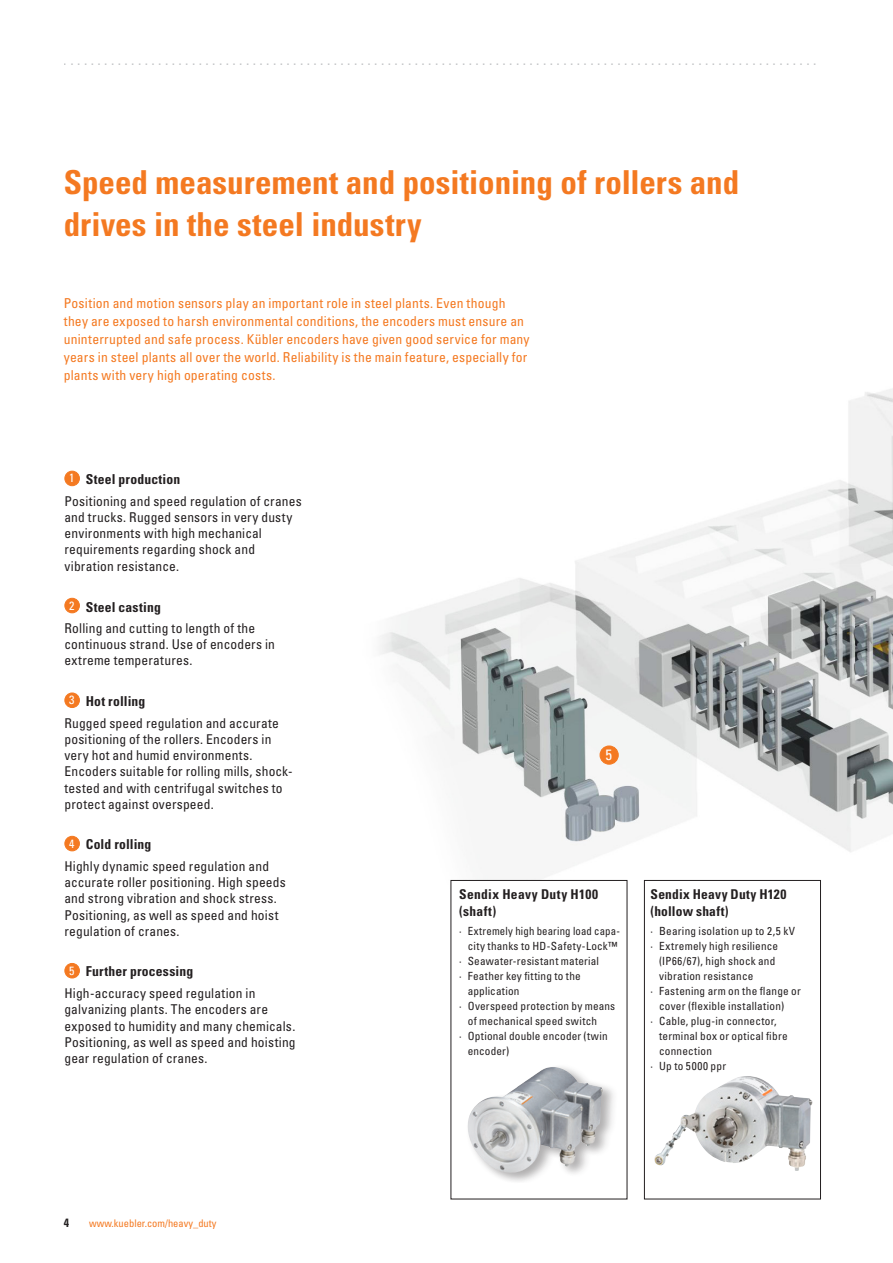
<style>
.page{position:relative;width:893px;height:1263px;background:#fff}
.page>*{position:absolute;margin:0;border:0;box-sizing:border-box;transform-origin:0 0}
.t1{font:700 condensed 33px/42px "Univers LT Std";color:#f47921}
.t2{font:condensed 15px "Univers LT Std";color:#9d9fa2}
.t3{font:condensed 15px "Univers";color:#fff}
.t4{font:condensed 13.65px/18px "Univers LT Std";letter-spacing:.015em;color:#f47921}
.t5{font:700 condensed 13.65px "Univers LT Std";letter-spacing:.015em;color:#231f20}
.t6{font:condensed 13.5px/16.2px "Univers LT Std";letter-spacing:.015em;color:#231f20}
.t7{font:700 condensed 13.5px/16.5px "Univers LT Std";letter-spacing:.02em;color:#231f20}
.t8{font:condensed 12px "Univers";color:#fff}
.t9{font:700 condensed 12px "Univers";color:#231f20}
.t10{font:condensed 11.25px/15px "Univers LT Std";letter-spacing:.02em;color:#231f20}
.t11{font:condensed 10.5px "Univers LT Std";color:#f47921}
</style>
<div class="page">
<img style="left:380px;top:389px;width:513px;height:597px">
<div style="left:600px;top:746px;width:18px;height:18px;background:#f47921;border-radius:50%"></div>
<div style="left:600px;top:745px;width:19px;height:20px;border:1px solid #f47921;border-radius:50%"></div>
<div style="left:644px;top:880px;width:176px;height:319px;background:#fff"></div>
<img style="left:654px;top:1077px;width:90px;height:88px">
<div style="left:644px;top:880px;width:177px;height:319px;border:1px solid #231f20"></div>
<div style="left:451px;top:880px;width:176px;height:319px;background:#fff"></div>
<div style="left:468px;top:1063px;width:151px;height:119px;background:#231f20;opacity:.2"></div>
<img style="left:467px;top:1067px;width:136px;height:109px">
<div style="left:65px;top:471px;width:14px;height:15px;background:#f47921;border-radius:50%"></div>
<div style="left:64px;top:471px;width:16px;height:15px;border:1px solid #f47921;border-radius:50%"></div>
<div style="left:65px;top:598px;width:14px;height:15px;background:#f47921;border-radius:50%"></div>
<div style="left:64px;top:598px;width:16px;height:15px;border:1px solid #f47921;border-radius:50%"></div>
<div style="left:65px;top:693px;width:14px;height:14px;background:#f47921;border-radius:50%"></div>
<div style="left:64px;top:693px;width:16px;height:15px;border:1px solid #f47921;border-radius:50%"></div>
<div style="left:65px;top:836px;width:14px;height:15px;background:#f47921;border-radius:50%"></div>
<div style="left:64px;top:836px;width:16px;height:15px;border:1px solid #f47921;border-radius:50%"></div>
<div style="left:65px;top:963px;width:14px;height:15px;background:#f47921;border-radius:50%"></div>
<div style="left:64px;top:963px;width:16px;height:15px;border:1px solid #f47921;border-radius:50%"></div>
<p class="t2" style="left:64px;top:50px;width:754px">. . . . . . . . . . . . . . . . . . . . . . . . . . . . . . . . . . . . . . . . . . . . . . . . . . . . . . . . . . . . . . . . . . . . . . . . . . . . . . . . . . . . . . . . . . . . . . . . . . . . . . . . . . . . . . . .</p>
<p class="t1" style="left:64px;top:161px;width:677px">Speed measurement and positioning of rollers and drives in the steel industry</p>
<p class="t4" style="left:64px;top:293px;width:462px">Position and motion sensors play an important role in steel plants. Even though they are exposed to harsh environmental conditions, the encoders must ensure an</p>
<p class="t4" style="left:64px;top:329px;width:467px">uninterrupted and safe process. Kübler encoders have given good service for many</p>
<p class="t4" style="left:64px;top:347px;width:465px">years in steel plants all over the world. Reliability is the main feature, especially for</p>
<p class="t4" style="left:64px;top:365px;width:213px">plants with very high operating costs.</p>
<p class="t8" style="left:69px;top:471px;width:7px">1</p>
<p class="t5" style="left:86px;top:470px;width:96px">Steel production</p>
<p class="t6" style="left:64px;top:493px;width:239px">Positioning and speed regulation of cranes</p>
<p class="t6" style="left:64px;top:509px;width:229px">and trucks. Rugged sensors in very dusty</p>
<p class="t6" style="left:64px;top:525px;width:199px">environments with high mechanical</p>
<p class="t6" style="left:64px;top:541px;width:192px">requirements regarding shock and</p>
<p class="t6" style="left:64px;top:558px;width:116px">vibration resistance.</p>
<p class="t8" style="left:69px;top:598px;width:7px">2</p>
<p class="t5" style="left:86px;top:599px;width:77px">Steel casting</p>
<p class="t6" style="left:64px;top:620px;width:212px">Rolling and cutting to length of the continuous strand. Use of encoders in extreme temperatures.</p>
<p class="t8" style="left:69px;top:692px;width:7px">3</p>
<p class="t5" style="left:86px;top:692px;width:61px">Hot rolling</p>
<p class="t6" style="left:64px;top:715px;width:216px">Rugged speed regulation and accurate</p>
<p class="t6" style="left:64px;top:731px;width:208px">positioning of the rollers. Encoders in</p>
<p class="t6" style="left:64px;top:747px;width:190px">very hot and humid environments.</p>
<p class="t6" style="left:64px;top:763px;width:230px">Encoders suitable for rolling mills, shock-</p>
<p class="t6" style="left:64px;top:779px;width:220px">tested and with centrifugal switches to</p>
<p class="t6" style="left:64px;top:796px;width:151px">protect against overspeed.</p>
<p class="t8" style="left:69px;top:836px;width:7px">4</p>
<p class="t5" style="left:86px;top:836px;width:67px">Cold rolling</p>
<p class="t6" style="left:64px;top:858px;width:206px">Highly dynamic speed regulation and</p>
<p class="t6" style="left:64px;top:874px;width:223px">accurate roller positioning. High speeds</p>
<p class="t6" style="left:64px;top:890px;width:214px">and strong vibration and shock stress.</p>
<p class="t6" style="left:64px;top:906px;width:215px">Positioning, as well as speed and hoist</p>
<p class="t6" style="left:64px;top:923px;width:117px">regulation of cranes.</p>
<p class="t8" style="left:69px;top:963px;width:7px">5</p>
<p class="t5" style="left:86px;top:963px;width:109px">Further processing</p>
<p class="t6" style="left:64px;top:985px;width:192px">High-accuracy speed regulation in</p>
<p class="t6" style="left:64px;top:1001px;width:205px">galvanizing plants. The encoders are</p>
<p class="t6" style="left:64px;top:1017px;width:232px">exposed to humidity and many chemicals.</p>
<p class="t6" style="left:64px;top:1034px;width:233px">Positioning, as well as speed and hoisting</p>
<p class="t6" style="left:64px;top:1050px;width:145px">gear regulation of cranes.</p>
<p class="t3" style="left:605px;top:745px;width:8px">5</p>
<p class="t7" style="left:459px;top:886px;width:140px">Sendix Heavy Duty H100 (shaft)</p>
<p class="t10" style="left:459px;top:923px;width:162px">· Extremely high bearing load capa-</p>
<p class="t10" style="left:468px;top:938px;width:151px">city thanks to HD-Safety-Lock™</p>
<p class="t10" style="left:459px;top:953px;width:141px">· Seawater-resistant material</p>
<p class="t10" style="left:468px;top:968px;width:115px;text-indent:-9px">· Feather key fitting to the application</p>
<p class="t10" style="left:468px;top:998px;width:149px;text-indent:-9px">· Overspeed protection by means of mechanical speed switch</p>
<p class="t10" style="left:468px;top:1028px;width:141px;text-indent:-9px">· Optional double encoder (twin encoder)</p>
<p class="t7" style="left:651px;top:886px;width:137px">Sendix Heavy Duty H120 (hollow shaft)</p>
<p class="t10" style="left:651px;top:923px;width:146px">· Bearing isolation up to 2,5 kV</p>
<p class="t10" style="left:659px;top:938px;width:121px;text-indent:-9px">· Extremely high resilience (IP66/67), high shock and vibration resistance</p>
<p class="t10" style="left:651px;top:983px;width:152px">· Fastening arm on the flange or</p>
<p class="t10" style="left:659px;top:998px;width:127px">cover (flexible installation)</p>
<p class="t10" style="left:659px;top:1013px;width:130px;text-indent:-9px">· Cable, plug-in connector, terminal box or optical fibre connection</p>
<p class="t10" style="left:651px;top:1058px;width:77px">· Up to 5000 ppr</p>
<p class="t9" style="left:64px;top:1215px;width:7px">4</p>
<p class="t11" style="left:89px;top:1216px;width:129px">www.kuebler.com/heavy_duty</p>
</div>
